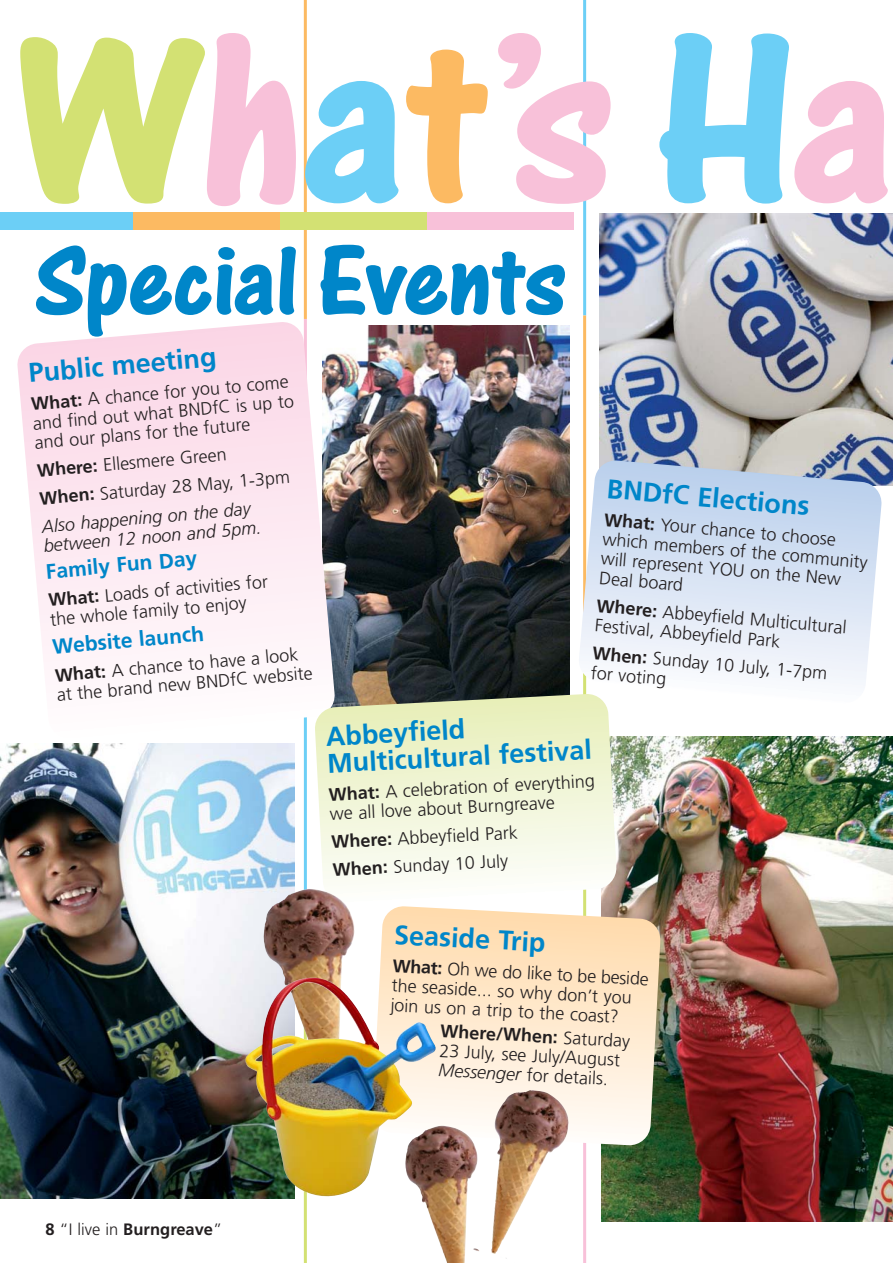
<style>
.page{position:relative;width:893px;height:1263px;background:#fff}
.page>*{position:absolute;margin:0;border:0;box-sizing:border-box;transform-origin:0 0}
.t1{font:255px "One Stroke Script Bold Plain";color:#f8c1d9}
.t2{font:105px "One Stroke Script Bold Plain";color:#0086c9}
.t3{font:700 27px/27px "Frutiger";color:#0086c9}
.t4{font:700 21px "Frutiger";color:#0086c9}
.t5{font:300 18px/19.5px "Frutiger";color:#231f20}
.t6{font:italic 300 18px "Frutiger";color:#231f20}
.t7{font:700 16.5px "Frutiger";color:#231f20}
.s1{color:#d3e173}
.s2{color:#6ccff6}
.s3{color:#fcba62}
.s4{font-weight:700}
.s5{font-style:italic}
.s6{font-weight:300}
</style>
<div class="page">
<img style="left:600px;top:213px;width:292px;height:273px">
<hr style="left:583px;top:1px;width:3px;height:314px;background:#6ccff6">
<hr style="left:583px;top:315px;width:3px;height:315px;background:#fcba62">
<hr style="left:583px;top:630px;width:3px;height:315px;background:#d3e173">
<hr style="left:583px;top:945px;width:3px;height:318px;background:#f8c1d9">
<img style="left:335px;top:326px;width:235px;height:367px">
<hr style="left:304px;top:948px;width:3px;height:315px;background:#d3e173">
<hr style="left:304px;top:634px;width:3px;height:314px;background:#6ccff6">
<hr style="left:304px;top:319px;width:3px;height:315px;background:#f8c1d9">
<hr style="left:304px;top:1px;width:3px;height:318px;background:#fcba62">
<div style="left:0;top:213px;width:133px;height:17px;background:#6ccff6"></div>
<div style="left:133px;top:213px;width:147px;height:17px;background:#fcba62"></div>
<div style="left:280px;top:213px;width:147px;height:17px;background:#d3e173"></div>
<div style="left:427px;top:213px;width:147px;height:17px;background:#f8c1d9"></div>
<svg style="left:17px;top:322px;width:318px;height:417px"></svg>
<svg style="left:579px;top:460px;width:303px;height:233px"></svg>
<img style="left:601px;top:737px;width:291px;height:484px">
<img style="left:0;top:743px;width:294px;height:456px">
<svg style="left:314px;top:693px;width:303px;height:210px"></svg>
<svg style="left:379px;top:906px;width:282px;height:240px;background:#f8e3c7"></svg>
<img style="left:263px;top:889px;width:99px;height:87px">
<img style="left:244px;top:976px;width:192px;height:222px">
<img style="left:472px;top:1089px;width:97px;height:170px">
<img style="left:404px;top:1126px;width:80px;height:137px">
<h1 class="t1" style="left:10px;top:46px;width:886px"><span class="s1">W</span>h<span class="s2">a</span><span class="s3">t</span>’s <span class="s2">H</span>a</h1>
<h2 class="t2" style="left:34px;top:250px;width:533px">Special Events</h2>
<h3 class="t3" style="left:28px;top:362px;width:190px;rotate:-5deg">Public meeting</h3>
<p class="t5" style="left:31px;top:396px;width:263px;rotate:-5deg"><span class="s4">What:</span> A chance for you to come and find out what BNDfC is up to and our plans for the future</p>
<p class="t5" style="left:36px;top:458px;width:253px;line-height:28px;rotate:-5deg"><span class="s4">Where:</span> Ellesmere Green<br><span class="s4">When:</span> Saturday 28 May, 1-3pm<br><span class="s5">Also happening on the day</span></p>
<p class="t6" style="left:43px;top:539px;width:220px;rotate:-5deg">between 12 noon and 5pm.</p>
<p class="t4" style="left:45px;top:563px;width:153px;rotate:-5deg">Family Fun Day</p>
<p class="t5" style="left:48px;top:592px;width:221px;rotate:-5deg"><span class="s4">What:</span> Loads of activities for the whole family to enjoy</p>
<p class="t4" style="left:52px;top:638px;width:153px;rotate:-5deg">Website launch</p>
<p class="t5" style="left:54px;top:667px;width:258px;rotate:-5deg"><span class="s4">What:</span> A chance to have a look at the brand new BNDfC website</p>
<h3 class="t3" style="left:608px;top:477px;width:205px;rotate:5deg">BNDfC Elections</h3>
<p class="t5" style="left:605px;top:511px;width:267px;rotate:5deg"><span class="s4">What:</span> Your chance to choose which members of the community will represent YOU on the New<br>Deal board</p>
<p class="t5" style="left:597px;top:597px;width:252px;rotate:5deg"><span class="s4">Where:</span> Abbeyfield Multicultural<br>Festival, Abbeyfield Park</p>
<p class="t5" style="left:593px;top:645px;width:237px;rotate:5deg"><span class="s4">When:</span> Sunday 10 July, 1-7pm for voting</p>
<h3 class="t3" style="left:325px;top:725px;width:266px;rotate:-3deg">Abbeyfield<br>Multicultural festival</h3>
<p class="t5" style="left:328px;top:786px;width:267px;rotate:-3deg"><span class="s4">What:</span> A celebration of everything we all love about Burngreave</p>
<p class="t5" style="left:331px;top:829px;width:188px;line-height:28px;rotate:-3deg"><span class="s4">Where:</span> Abbeyfield Park<br><span class="s4">When:</span> Sunday 10 July</p>
<p class="t7" style="left:45px;top:1223px;width:178px">8 <span class="s6">“I live in</span> Burngreave<span class="s6">”</span></p>
<h3 class="t3" style="left:395px;top:923px;width:153px;rotate:3deg">Seaside Trip</h3>
<p class="t5" style="left:393px;top:957px;width:258px;rotate:3deg"><span class="s4">What:</span> Oh we do like to be beside the seaside... so why don’t you join us on a trip to the coast?</p>
<p class="t5" style="left:441px;top:1023px;width:191px;rotate:3deg"><span class="s4">Where/When:</span> Saturday<br>23 July, see July/August<br><span class="s5">Messenger</span> for details.</p>
</div>
